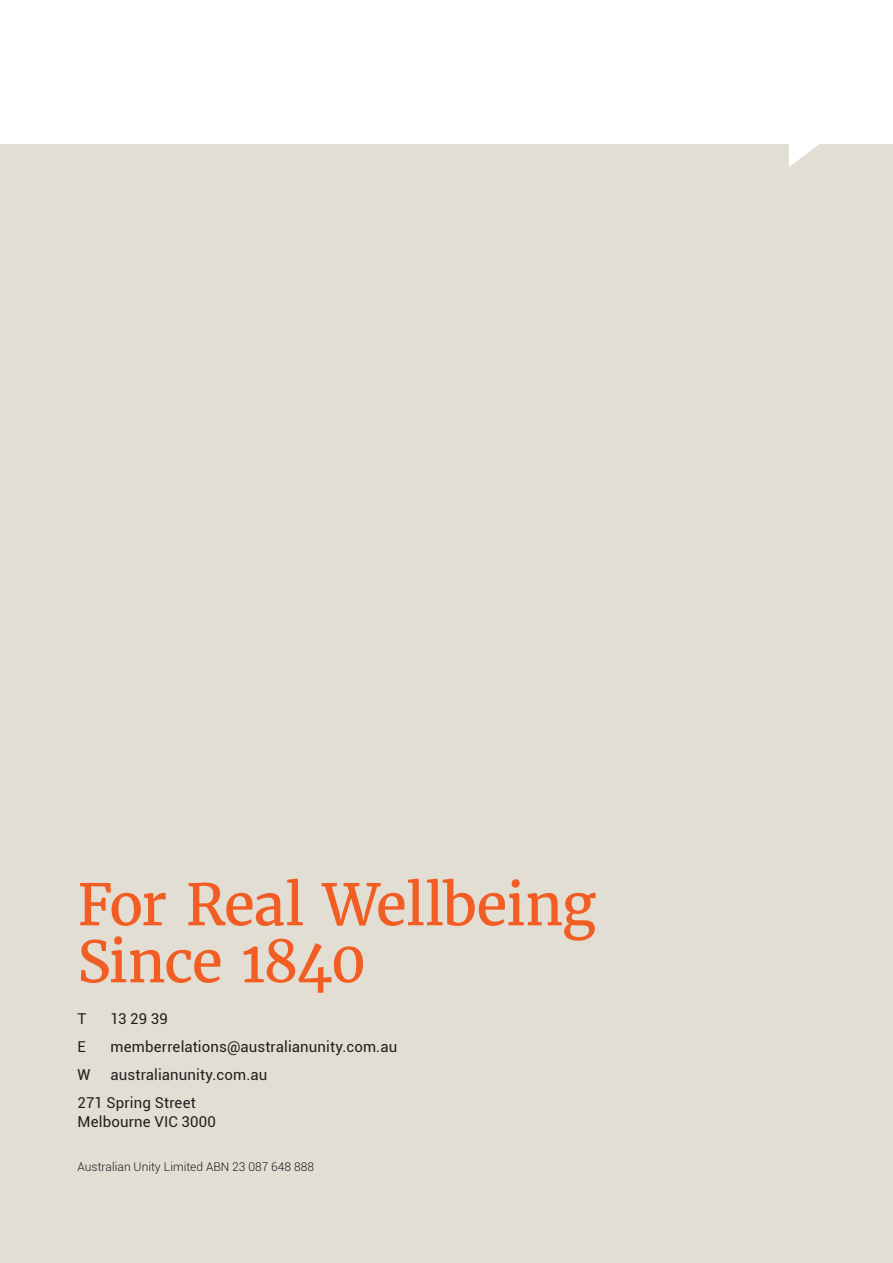
<style>
.page{position:relative;width:893px;height:1263px;background:#fff}
.page>*{position:absolute;margin:0;border:0;box-sizing:border-box;transform-origin:0 0}
.Heading_back_24{font:57px/57px "Merriweather";letter-spacing:-.025em;color:#f25d24}
.back_24__P{font:15px/19.5px "Roboto";letter-spacing:.01em;color:#231f20}
.ABN_24__P{font:300 12px "Roboto";color:#1d1c24}
</style>
<div class="page">
<div style="left:1px;top:145px;width:892px;height:1118px;background:#e2ded3"></div>
<svg style="left:789px;top:144px;width:32px;height:23px"></svg>
<p class="Heading_back_24" style="left:77px;top:876px;width:520px">For Real Wellbeing<br>Since 1840</p>
<p class="back_24__P" style="left:78px;top:1008px;width:10px">T</p>
<p class="back_24__P" style="left:111px;top:1008px;width:59px">13 29 39</p>
<p class="back_24__P" style="left:78px;top:1036px;width:10px">E</p>
<p class="back_24__P" style="left:111px;top:1036px;width:288px">memberrelations@australianunity.com.au</p>
<p class="back_24__P" style="left:78px;top:1064px;width:14px">W</p>
<p class="back_24__P" style="left:111px;top:1064px;width:158px">australianunity.com.au</p>
<p class="back_24__P" style="left:78px;top:1092px;width:140px">271 Spring Street<br>Melbourne VIC 3000</p>
<p class="ABN_24__P" style="left:78px;top:1158px;width:238px">Australian Unity Limited ABN 23 087 648 888</p>
</div>
